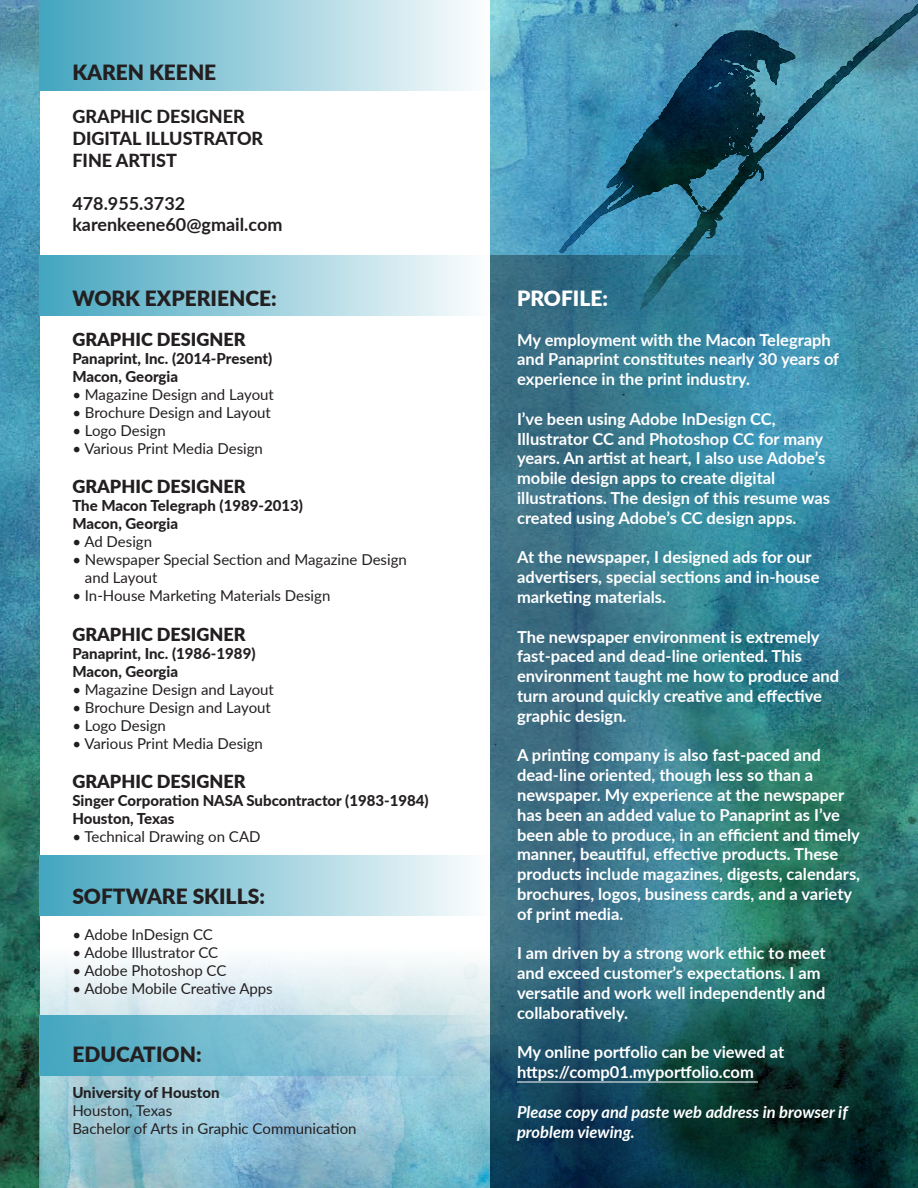
<style>
.page{position:relative;width:918px;height:1188px;background:#fff}
.page>*{position:absolute;margin:0;border:0;box-sizing:border-box;transform-origin:0 0}
.t1{font:900 21px "Lato";color:#231f20}
.t2{font:900 21px "Lato";color:#fff}
.t3{font:900 18px "Lato";color:#231f20}
.t4{font:800 18px "Lato";color:#231f20}
.t5{font:700 18px "Lato";color:#231f20}
.t6{font:700 16.5px/19.8px "Lato";color:#fff}
.t7{font:italic 700 16.5px/19.8px "Lato";color:#fff}
.t8{font:15px/18px "Lato";color:#231f20}
.t9{font:800 15px "Lato";color:#231f20}
</style>
<div class="page">
<img style="left:0;top:0;width:39px;height:1188px">
<img style="left:39px;top:945px;width:451px;height:243px">
<img style="left:490px;top:0;width:428px;height:1188px">
<div style="left:39px;top:256px;width:451px;height:60px;background:linear-gradient(to right,#43a5bf,#fdfefe)"></div>
<div style="left:39px;top:0;width:451px;height:91px;background:linear-gradient(to right,#43a5bf,#fdfefe)"></div>
<div style="left:39px;top:855px;width:451px;height:60px;background:linear-gradient(to right,#43a5bf,#fdfefe)"></div>
<svg style="left:39px;top:1015px;width:451px;height:60px;background:#7ebfd1"></svg>
<svg style="left:490px;top:256px;width:277px;height:932px;background:#306e7f"></svg>
<hr style="left:517px;top:1082px;width:241px;height:1px;background:#fff">
<p class="t1" style="left:72px;top:57px;width:145px">KAREN KEENE</p>
<p class="t4" style="left:72px;top:103px;width:174px">GRAPHIC DESIGNER</p>
<p class="t4" style="left:72px;top:125px;width:192px">DIGITAL ILLUSTRATOR</p>
<p class="t4" style="left:72px;top:147px;width:106px">FINE ARTIST</p>
<p class="t5" style="left:72px;top:190px;width:114px">478.955.3732</p>
<p class="t5" style="left:72px;top:212px;width:212px">karenkeene60@gmail.com</p>
<p class="t1" style="left:72px;top:283px;width:206px">WORK EXPERIENCE:</p>
<p class="t3" style="left:72px;top:325px;width:175px">GRAPHIC DESIGNER</p>
<p class="t9" style="left:72px;top:347px;width:201px">Panaprint, Inc. (2014-Present)</p>
<p class="t9" style="left:72px;top:365px;width:107px">Macon, Georgia</p>
<p class="t8" style="left:72px;top:385px;width:203px">• Magazine Design and Layout</p>
<p class="t8" style="left:72px;top:403px;width:200px">• Brochure Design and Layout</p>
<p class="t8" style="left:72px;top:421px;width:95px">• Logo Design</p>
<p class="t8" style="left:72px;top:439px;width:192px">• Various Print Media Design</p>
<p class="t3" style="left:72px;top:473px;width:175px">GRAPHIC DESIGNER</p>
<p class="t9" style="left:72px;top:495px;width:232px">The Macon Telegraph (1989-2013)</p>
<p class="t9" style="left:72px;top:513px;width:107px">Macon, Georgia</p>
<p class="t8" style="left:72px;top:532px;width:81px">• Ad Design</p>
<p class="t8" style="left:85px;top:550px;width:323px;text-indent:-13px">• Newspaper Special Section and Magazine Design and Layout</p>
<p class="t8" style="left:72px;top:586px;width:260px">• In-House Marketing Materials Design</p>
<p class="t3" style="left:72px;top:621px;width:175px">GRAPHIC DESIGNER</p>
<p class="t9" style="left:72px;top:642px;width:185px">Panaprint, Inc. (1986-1989)</p>
<p class="t9" style="left:72px;top:660px;width:107px">Macon, Georgia</p>
<p class="t8" style="left:72px;top:680px;width:203px">• Magazine Design and Layout</p>
<p class="t8" style="left:72px;top:698px;width:200px">• Brochure Design and Layout</p>
<p class="t8" style="left:72px;top:716px;width:95px">• Logo Design</p>
<p class="t8" style="left:72px;top:734px;width:192px">• Various Print Media Design</p>
<p class="t3" style="left:72px;top:768px;width:175px">GRAPHIC DESIGNER</p>
<p class="t9" style="left:72px;top:790px;width:358px">Singer Corporation NASA Subcontractor (1983-1984)</p>
<p class="t9" style="left:72px;top:808px;width:104px">Houston, Texas</p>
<p class="t8" style="left:72px;top:827px;width:190px">• Technical Drawing on CAD</p>
<p class="t1" style="left:72px;top:880px;width:194px">SOFTWARE SKILLS:</p>
<p class="t8" style="left:72px;top:925px;width:142px">• Adobe InDesign CC</p>
<p class="t8" style="left:72px;top:943px;width:147px">• Adobe Illustrator CC</p>
<p class="t8" style="left:72px;top:961px;width:156px">• Adobe Photoshop CC</p>
<p class="t8" style="left:72px;top:979px;width:202px">• Adobe Mobile Creative Apps</p>
<p class="t1" style="left:72px;top:1039px;width:131px">EDUCATION:</p>
<p class="t9" style="left:72px;top:1081px;width:149px">University of Houston</p>
<p class="t8" style="left:72px;top:1101px;width:101px">Houston, Texas</p>
<p class="t8" style="left:72px;top:1119px;width:286px">Bachelor of Arts in Graphic Communication</p>
<p class="t2" style="left:517px;top:283px;width:93px">PROFILE:</p>
<p class="t6" style="left:517px;top:329px;width:324px">My employment with the Macon Telegraph and Panaprint constitutes nearly 30 years of experience in the print industry.</p>
<p class="t6" style="left:517px;top:408px;width:260px">I’ve been using Adobe InDesign CC,</p>
<p class="t6" style="left:517px;top:428px;width:315px">Illustrator CC and Photoshop CC for many years. An artist at heart, I also use Adobe’s mobile design apps to create digital illustrations. The design of this resume was created using Adobe’s CC design apps.</p>
<p class="t6" style="left:517px;top:547px;width:304px">At the newspaper, I designed ads for our advertisers, special sections and in-house marketing materials.</p>
<p class="t6" style="left:517px;top:626px;width:324px">The newspaper environment is extremely fast-paced and dead-line oriented. This environment taught me how to produce and turn around quickly creative and effective graphic design.</p>
<p class="t6" style="left:517px;top:745px;width:345px">A printing company is also fast-paced and dead-line oriented, though less so than a newspaper. My experience at the newspaper has been an added value to Panaprint as I’ve been able to produce, in an efficient and timely manner, beautiful, effective products. These products include magazines, digests, calendars, brochures, logos, business cards, and a variety of print media.</p>
<p class="t6" style="left:517px;top:943px;width:310px">I am driven by a strong work ethic to meet and exceed customer’s expectations. I am versatile and work well independently and collaboratively.</p>
<p class="t6" style="left:517px;top:1042px;width:269px">My online portfolio can be viewed at https://comp01.myportfolio.com</p>
<p class="t7" style="left:517px;top:1101px;width:332px">Please copy and paste web address in browser if problem viewing.</p>
</div>
